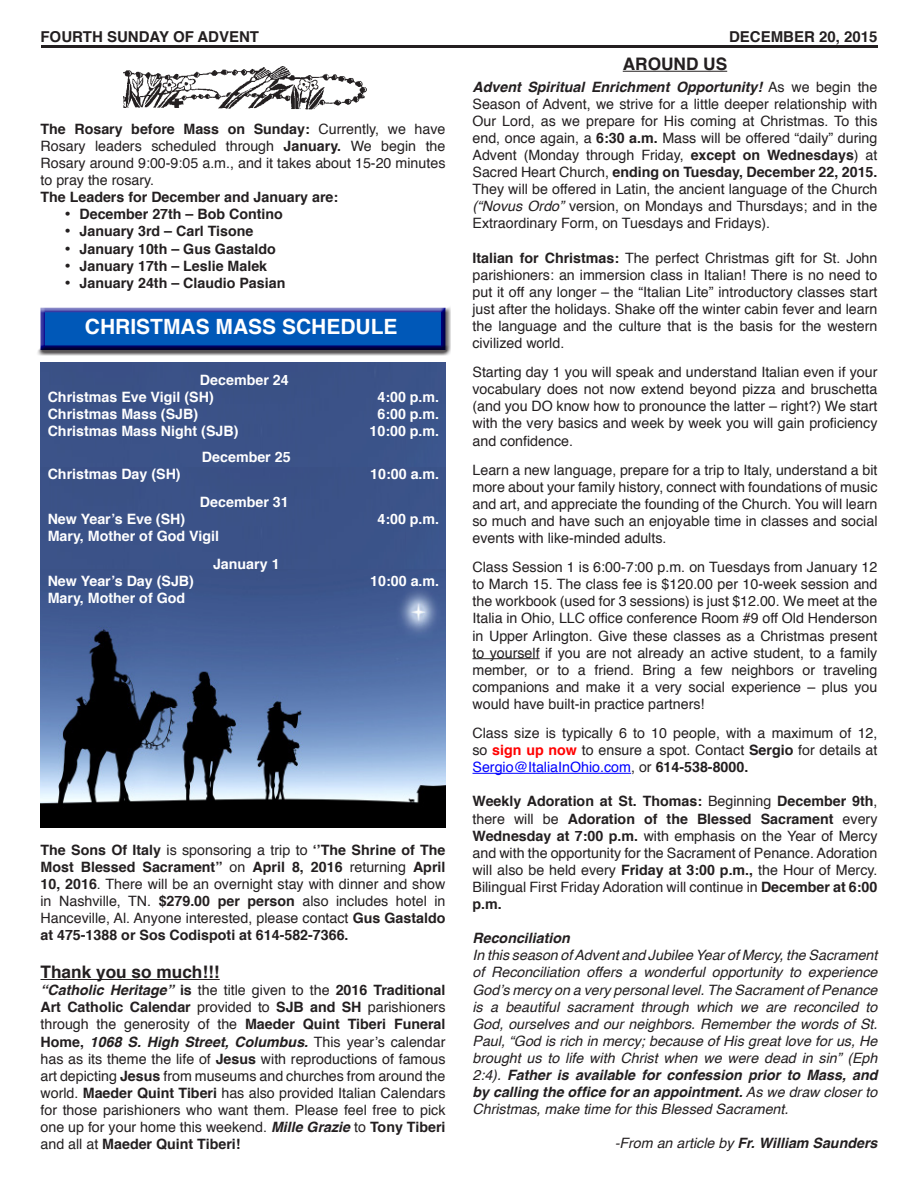
<style>
.page{position:relative;width:918px;height:1188px;background:#fff}
.page>*{position:absolute;margin:0;border:0;box-sizing:border-box;transform-origin:0 0}
.t1{font:700 21px "Helvetica";color:#fff}
.Normal_wrd_65{font:700 17.25px "Helvetica";color:#231f20}
.Plain_Text_wrd_15{font:700 17.25px "Helvetica";color:#231f20}
.t2{font:700 15px "Helvetica";color:#231f20}
.Normal_wrd_64{font:14.25px/17.1px "Helvetica";color:#231f20;text-align:justify}
.Normal_wrd_65-2{font:14.25px/17.1px "Helvetica";color:#231f20;text-align:justify}
.Normal_wrd_65-3{font:italic 14.25px/17.1px "Helvetica";color:#231f20;text-align:justify}
.Comment_Text_wrd_61{font:14.25px/17.1px "Helvetica";color:#231f20;text-align:justify}
.Normal_wrd_65-4{font:700 14.25px "Helvetica";color:#fff}
.Normal_wrd_65-5{font:700 14.25px "Helvetica";color:#231f20}
.Normal_wrd_65-6{font:italic 700 14.25px "Helvetica";color:#231f20}
.s1{font-weight:700}
.s2{font-weight:700;font-style:italic}
.s3{font-style:italic}
.s4{font-weight:700;color:#f00}
.s5{color:#00f}
.s6{font-weight:400}
</style>
<div class="page">
<hr style="left:41px;top:45px;width:837px;height:3px;background:#231f20">
<img style="left:40px;top:565px;width:406px;height:263px">
<div style="left:41px;top:467px;width:405px;height:102px;background:#3b5288"></div>
<div style="left:41px;top:362px;width:405px;height:105px;background:#3b5288"></div>
<img style="left:123px;top:66px;width:244px;height:44px">
<div style="left:36px;top:305px;width:415px;height:51px;background:#231f20;opacity:.75"></div>
<hr style="left:40px;top:979px;width:180px;height:1px;background:#231f20">
<hr style="left:623px;top:71px;width:104px;height:1px;background:#231f20">
<hr style="left:472px;top:658px;width:68px;height:1px;background:#231f20">
<hr style="left:472px;top:773px;width:159px;height:1px;background:#00f">
<p class="t2" style="left:40px;top:25px;width:220px">FOURTH SUNDAY OF ADVENT</p>
<p class="t2" style="left:729px;top:25px;width:150px">DECEMBER 20, 2015</p>
<p class="Normal_wrd_65-2" style="left:40px;top:121px;width:406px"><span class="s1">The Rosary before Mass on Sunday:</span> Currently, we have Rosary leaders scheduled through <span class="s1">January.</span> We begin the Rosary around 9:00-9:05 a.m., and it takes about 15-20 minutes to pray the rosary.</p>
<p class="Normal_wrd_65-5" style="left:40px;top:186px;width:299px">The Leaders for December and January are:</p>
<p class="Normal_wrd_65-5" style="left:64px;top:203px;width:220px">• December 27th – Bob Contino</p>
<p class="Normal_wrd_65-5" style="left:64px;top:220px;width:190px">• January 3rd – Carl Tisone</p>
<p class="Normal_wrd_65-5" style="left:64px;top:237px;width:213px">• January 10th – Gus Gastaldo</p>
<p class="Normal_wrd_65-5" style="left:64px;top:254px;width:204px">• January 17th – Leslie Malek</p>
<p class="Normal_wrd_65-5" style="left:64px;top:271px;width:222px">• January 24th – Claudio Pasian</p>
<p class="t1" style="left:85px;top:310px;width:314px">CHRISTMAS MASS SCHEDULE</p>
<p class="Normal_wrd_65-4" style="left:200px;top:368px;width:90px">December 24</p>
<p class="Normal_wrd_65-4" style="left:48px;top:385px;width:168px">Christmas Eve Vigil (SH)</p>
<p class="Normal_wrd_65-4" style="left:377px;top:385px;width:63px">4:00 p.m.</p>
<p class="Normal_wrd_65-4" style="left:48px;top:402px;width:152px">Christmas Mass (SJB)</p>
<p class="Normal_wrd_65-4" style="left:377px;top:402px;width:63px">6:00 p.m.</p>
<p class="Normal_wrd_65-4" style="left:48px;top:420px;width:192px">Christmas Mass Night (SJB)</p>
<p class="Normal_wrd_65-4" style="left:370px;top:420px;width:71px">10:00 p.m.</p>
<p class="Normal_wrd_65-4" style="left:202px;top:446px;width:90px">December 25</p>
<p class="Normal_wrd_65-4" style="left:48px;top:463px;width:135px">Christmas Day (SH)</p>
<p class="Normal_wrd_65-4" style="left:370px;top:463px;width:70px">10:00 a.m.</p>
<p class="Normal_wrd_65-4" style="left:200px;top:490px;width:90px">December 31</p>
<p class="Normal_wrd_65-4" style="left:48px;top:508px;width:139px">New Year’s Eve (SH)</p>
<p class="Normal_wrd_65-4" style="left:377px;top:508px;width:63px">4:00 p.m.</p>
<p class="Normal_wrd_65-4" style="left:48px;top:525px;width:173px">Mary, Mother of God Vigil</p>
<p class="Normal_wrd_65-4" style="left:213px;top:552px;width:68px">January 1</p>
<p class="Normal_wrd_65-4" style="left:48px;top:569px;width:148px">New Year’s Day (SJB)</p>
<p class="Normal_wrd_65-4" style="left:370px;top:569px;width:70px">10:00 a.m.</p>
<p class="Normal_wrd_65-4" style="left:48px;top:586px;width:139px">Mary, Mother of God</p>
<p class="Normal_wrd_65-2" style="left:40px;top:842px;width:407px"><span class="s1">The Sons Of Italy</span> is sponsoring a trip to <span class="s1">‘’The Shrine of The Most Blessed Sacrament”</span> on <span class="s1">April 8, 2016</span> returning <span class="s1">April 10, 2016</span>. There will be an overnight stay with dinner and show in Nashville, TN. <span class="s1">$279.00 per person</span> also includes hotel in Hanceville, Al. Anyone interested, please contact <span class="s1">Gus Gastaldo at 475-1388 or Sos Codispoti at 614-582-7366.</span></p>
<p class="Normal_wrd_65" style="left:40px;top:958px;width:181px">Thank you so much!!!</p>
<p class="Comment_Text_wrd_61" style="left:40px;top:982px;width:407px"><span class="s2">“Catholic Heritage”</span> <span class="s1">is</span> the title given to the <span class="s1">2016 Traditional Art Catholic Calendar</span> provided to <span class="s1">SJB and SH</span> parishioners through the generosity of the <span class="s1">Maeder Quint Tiberi Funeral Home,</span> <span class="s2">1068 S. High Street, Columbus.</span> This year’s calendar has as its theme the life of <span class="s1">Jesus</span> with reproductions of famous art depicting <span class="s1">Jesus</span> from museums and churches from around the world. <span class="s1">Maeder Quint Tiberi</span> has also provided Italian Calendars for those parishioners who want them. Please feel free to pick one up for your home this weekend. <span class="s2">Mille Grazie</span> to <span class="s1">Tony Tiberi </span>and all at <span class="s1">Maeder Quint Tiberi!</span></p>
<p class="Plain_Text_wrd_15" style="left:623px;top:50px;width:106px">AROUND US</p>
<p class="Normal_wrd_65-2" style="left:472px;top:78px;width:407px"><span class="s2">Advent Spiritual Enrichment Opportunity!</span> As we begin the Season of Advent, we strive for a little deeper relationship with Our Lord, as we prepare for His coming at Christmas. To this end, once again, a <span class="s1">6:30 a.m.</span> Mass will be offered “daily” during Advent (Monday through Friday, <span class="s1">except on Wednesdays</span>) at Sacred Heart Church, <span class="s1">ending on Tuesday, December 22, 2015.<br></span>They will be offered in Latin, the ancient language of the Church <span class="s3">(“Novus Ordo”</span> version, on Mondays and Thursdays; and in the Extraordinary Form, on Tuesdays and Fridays).</p>
<p class="Normal_wrd_64" style="left:472px;top:249px;width:407px"><span class="s1">Italian for Christmas:</span> The perfect Christmas gift for St. John parishioners: an immersion class in Italian! There is no need to put it off any longer – the “Italian Lite” introductory classes start just after the holidays. Shake off the winter cabin fever and learn the language and the culture that is the basis for the western civilized world.</p>
<p class="Normal_wrd_64" style="left:472px;top:364px;width:407px">Starting day 1 you will speak and understand Italian even if your vocabulary does not now extend beyond pizza and bruschetta (and you DO know how to pronounce the latter – right?) We start with the very basics and week by week you will gain proficiency and confidence.</p>
<p class="Normal_wrd_64" style="left:472px;top:462px;width:407px">Learn a new language, prepare for a trip to Italy, understand a bit more about your family history, connect with foundations of music and art, and appreciate the founding of the Church. You will learn so much and have such an enjoyable time in classes and social events with like-minded adults.</p>
<p class="Normal_wrd_64" style="left:472px;top:559px;width:407px">Class Session 1 is 6:00-7:00 p.m. on Tuesdays from January 12 to March 15. The class fee is $120.00 per 10-week session and the workbook (used for 3 sessions) is just $12.00. We meet at the Italia in Ohio, LLC office conference Room #9 off Old Henderson in Upper Arlington. Give these classes as a Christmas present to yourself if you are not already an active student, to a family member, or to a friend. Bring a few neighbors or traveling companions and make it a very social experience – plus you would have built-in practice partners!</p>
<p class="Normal_wrd_64" style="left:472px;top:725px;width:407px">Class size is typically 6 to 10 people, with a maximum of 12, so <span class="s4">sign up now</span> to ensure a spot. Contact <span class="s1">Sergio</span> for details at <span class="s5">Sergio@ItaliaInOhio.com</span>, or <span class="s1">614-538-8000.</span></p>
<p class="Normal_wrd_65-2" style="left:472px;top:793px;width:407px"><span class="s1">Weekly Adoration at St. Thomas:</span> Beginning <span class="s1">December 9th</span>, there will be <span class="s1">Adoration of the Blessed Sacrament</span> every <span class="s1">Wednesday at 7:00 p.m.</span> with emphasis on the Year of Mercy and with the opportunity for the Sacrament of Penance. Adoration will also be held every <span class="s1">Friday at 3:00 p.m.,</span> the Hour of Mercy.<br>Bilingual First Friday Adoration will continue in <span class="s1">December at 6:00 p.m.</span></p>
<p class="Normal_wrd_65-6" style="left:473px;top:926px;width:99px">Reconciliation</p>
<p class="Normal_wrd_65-3" style="left:473px;top:947px;width:407px">In this season of Advent and Jubilee Year of Mercy, the Sacrament of Reconciliation offers a wonderful opportunity to experience God’s mercy on a very personal level. The Sacrament of Penance is a beautiful sacrament through which we are reconciled to God, ourselves and our neighbors. Remember the words of St.<br>Paul, “God is rich in mercy; because of His great love for us, He brought us to life with Christ when we were dead in sin” (Eph 2:4). <span class="s1">Father is available for confession prior to Mass, and by calling the office for an appointment.</span> As we draw closer to Christmas, make time for this Blessed Sacrament.</p>
<p class="Normal_wrd_65-6" style="left:615px;top:1132px;width:264px"><span class="s6">-From an article by</span> Fr. William Saunders</p>
</div>
